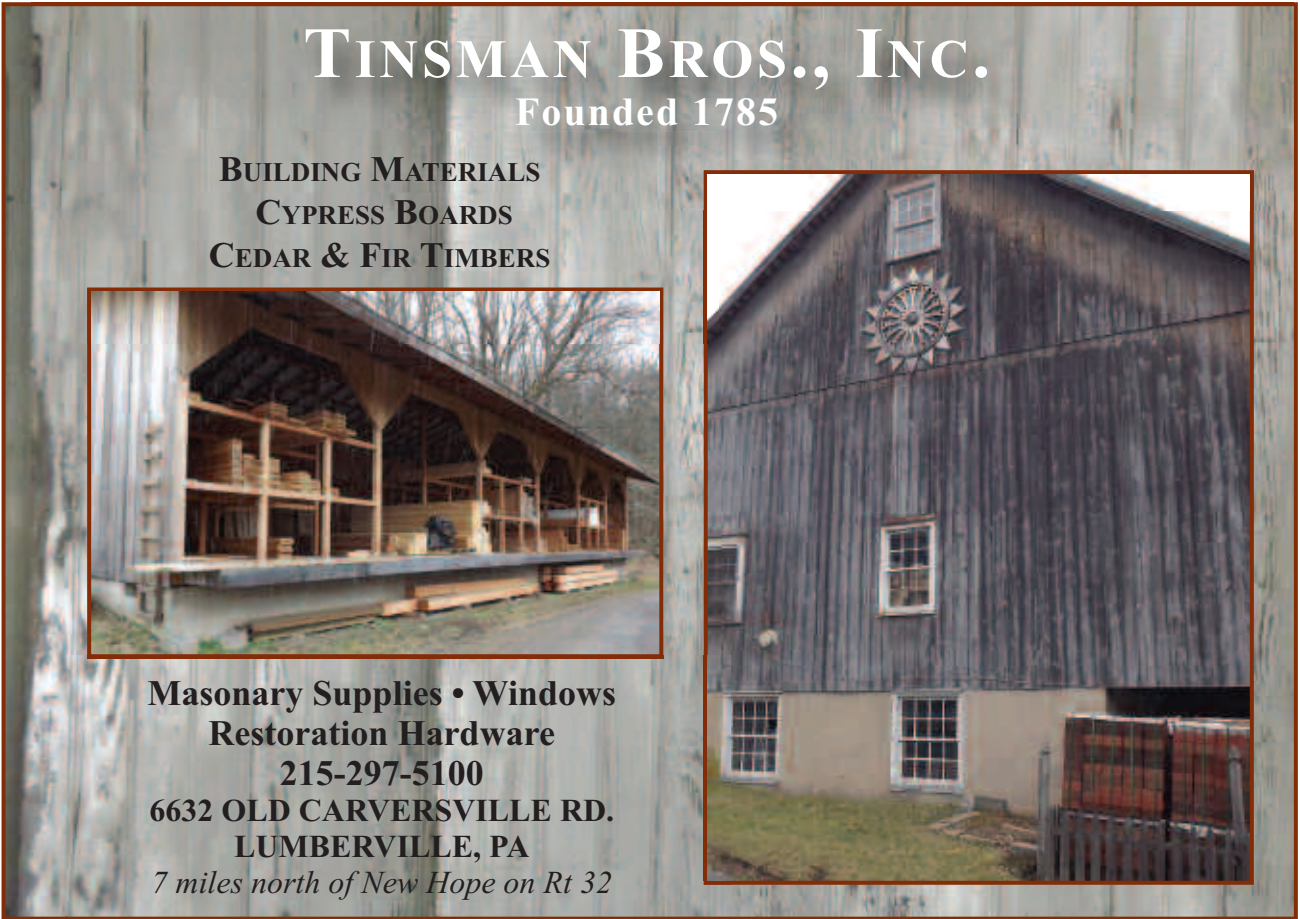
<style>
.page{position:relative;width:1300px;height:919px;background:#fff}
.page>*{position:absolute;margin:0;border:0;box-sizing:border-box;transform-origin:0 0}
.t1{font:700 54px "Times New Roman";letter-spacing:.065em;color:#fff}
.t2{font:700 40px "Times New Roman";letter-spacing:.05em;color:#fff}
.t3{font:700 36px/40px "Times New Roman";color:#231f20;text-align:center}
.t4{font:700 32px/36px "Times New Roman";color:#231f20;text-align:center}
.t5{font:italic 32px "Times New Roman";color:#231f20}
.t6{font:700 27.2px/43.2px "Times New Roman";color:#231f20;text-align:center}
.s1{font-size:72px}
.s2{font-size:36px}
</style>
<div class="page">
<img style="left:7px;top:7px;width:1286px;height:906px">
<img style="left:92px;top:343px;width:566px;height:310px">
<img style="left:709px;top:210px;width:540px;height:669px">
<img style="left:32px;top:2px;width:1264px;height:208px">
<img style="left:719px;top:170px;width:535px;height:40px">
<img style="left:719px;top:174px;width:531px;height:36px">
<img style="left:75px;top:131px;width:644px;height:212px">
<img style="left:87px;top:287px;width:576px;height:56px">
<img style="left:91px;top:291px;width:568px;height:52px">
<img style="left:67px;top:655px;width:664px;height:263px">
<hr style="left:87px;top:655px;width:576px;height:3px;background:#832d08">
<img style="left:704px;top:655px;width:27px;height:229px">
<h1 class="t1" style="left:303px;top:22px;width:688px"><span class="s1">T</span>INSMAN <span class="s1">B</span>ROS<span class="s1">., I</span>NC<span class="s1">.</span></h1>
<p class="t2" style="left:515px;top:84px;width:265px">Founded 1785</p>
<p class="t6" style="left:209px;top:149px;width:343px"><span class="s2">B</span>UILDING <span class="s2">M</span>ATERIALS<br><span class="s2">C</span>YPRESS <span class="s2">B</span>OARDS<br><span class="s2">C</span>EDAR <span class="s2">&amp; F</span>IR <span class="s2">T</span>IMBERS</p>
<p class="t3" style="left:148px;top:671px;width:470px">Masonary Supplies • Windows<br>Restoration Hardware<br>215-297-5100</p>
<p class="t4" style="left:149px;top:791px;width:466px">6632 OLD CARVERSVILLE RD.<br>LUMBERVILLE, PA</p>
<p class="t5" style="left:152px;top:859px;width:462px">7 miles north of New Hope on Rt 32</p>
</div>
